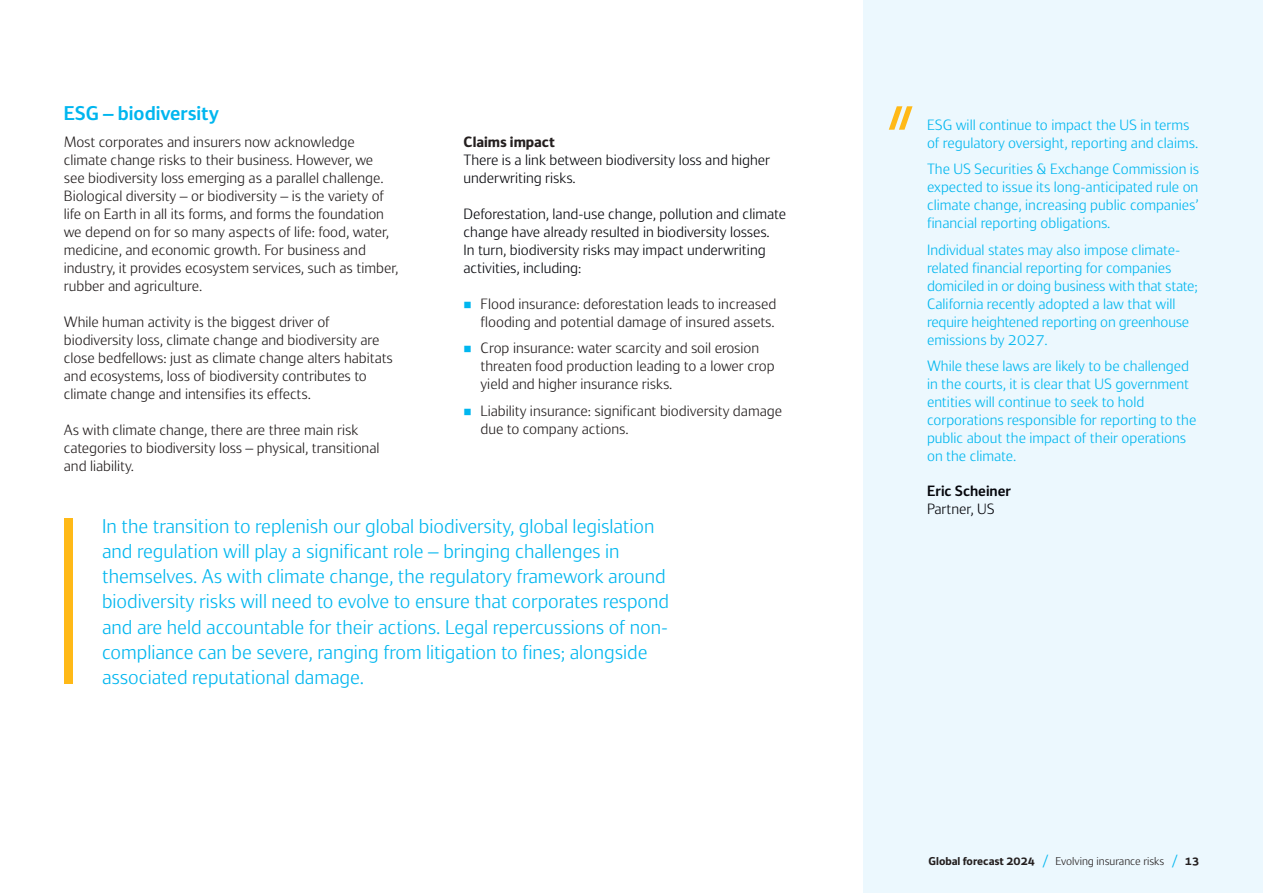
<style>
.page{position:relative;width:1263px;height:893px;background:#fff}
.page>*{position:absolute;margin:0;border:0;box-sizing:border-box;transform-origin:0 0}
.t1{font:300 21px/25.2px "Kennedys";color:#00b6ef}
.t2{font:600 21px "Kennedys";color:#00b6ef}
.t3{font:300 15.75px/18px "Kennedys";color:#241f1f}
.t4{font:300 15.75px/18px "Kennedys";color:#00b6ef}
.t5{font:300 15.75px/18px "Kennedys";color:#05060b}
.t6{font:700 15.75px "Kennedys";color:#241f1f}
.t7{font:600 15.75px "Kennedys";color:#05060b}
.t8{font:300 12px "Kennedys";color:#241f1f}
.s1{color:#00b6ef}
.s2{font-weight:700}
.s3{font-weight:400;color:#00b6ef}
</style>
<div class="page">
<div style="left:863px;top:0;width:400px;height:893px;background:#ecf8fe"></div>
<div style="left:64px;top:519px;width:8px;height:165px;background:#ffb917"></div>
<svg style="left:889px;top:106px;width:23px;height:24px"></svg>
<h1 class="t2" style="left:64px;top:102px;width:157px">ESG – biodiversity</h1>
<p class="t3" style="left:64px;top:133px;width:336px">Most corporates and insurers now acknowledge climate change risks to their business. However, we<br>see biodiversity loss emerging as a parallel challenge.<br>Biological diversity – or biodiversity – is the variety of life on Earth in all its forms, and forms the foundation we depend on for so many aspects of life: food, water, medicine, and economic growth. For business and industry, it provides ecosystem services, such as timber, rubber and agriculture.</p>
<p class="t3" style="left:64px;top:313px;width:331px">While human activity is the biggest driver of biodiversity loss, climate change and biodiversity are close bedfellows: just as climate change alters habitats and ecosystems, loss of biodiversity contributes to climate change and intensifies its effects.</p>
<p class="t3" style="left:64px;top:421px;width:317px">As with climate change, there are three main risk categories to biodiversity loss – physical, transitional and liability.</p>
<p class="t6" style="left:463px;top:133px;width:93px">Claims impact</p>
<p class="t5" style="left:463px;top:151px;width:308px">There is a link between biodiversity loss and higher underwriting risks.</p>
<p class="t5" style="left:463px;top:205px;width:324px">Deforestation, land-use change, pollution and climate change have already resulted in biodiversity losses.<br>In turn, biodiversity risks may impact underwriting activities, including:</p>
<p class="t3" style="left:463px;top:295px;width:314px;text-align:right"><span class="s1">■</span> Flood insurance: deforestation leads to increased flooding and potential damage of insured assets.</p>
<p class="t3" style="left:480px;top:339px;width:296px;text-indent:-17px"><span class="s1">■</span> Crop insurance: water scarcity and soil erosion threaten food production leading to a lower crop yield and higher insurance risks.</p>
<p class="t3" style="left:480px;top:402px;width:303px;text-indent:-17px"><span class="s1">■</span> Liability insurance: significant biodiversity damage due to company actions.</p>
<p class="t1" style="left:102px;top:513px;width:568px">In the transition to replenish our global biodiversity, global legislation and regulation will play a significant role – bringing challenges in themselves. As with climate change, the regulatory framework around biodiversity risks will need to evolve to ensure that corporates respond and are held accountable for their actions. Legal repercussions of non&shy;compliance can be severe, ranging from litigation to fines; alongside associated reputational damage.</p>
<p class="t4" style="left:927px;top:116px;width:273px">ESG will continue to impact the US in terms of regulatory oversight, reporting and claims.</p>
<p class="t4" style="left:927px;top:160px;width:274px;text-align:justify">The US Securities &amp; Exchange Commission is expected to issue its long-anticipated rule on climate change, increasing public companies’ financial reporting obligations.</p>
<p class="t4" style="left:927px;top:241px;width:272px">Individual states may also impose climate&shy;related financial reporting for companies domiciled in or doing business with that state; California recently adopted a law that will require heightened reporting on greenhouse emissions by 2027.</p>
<p class="t4" style="left:927px;top:357px;width:271px">While these laws are likely to be challenged in the courts, it is clear that US government entities will continue to seek to hold corporations responsible for reporting to the public about the impact of their operations on the climate.</p>
<p class="t7" style="left:927px;top:483px;width:85px">Eric Scheiner</p>
<p class="t5" style="left:927px;top:500px;width:69px">Partner, US</p>
<p class="t8" style="left:928px;top:855px;width:272px"><span class="s2">Global forecast 2024</span> <span class="s3">/</span> Evolving insurance risks <span class="s3">/</span> <span class="s2">13</span></p>
</div>
